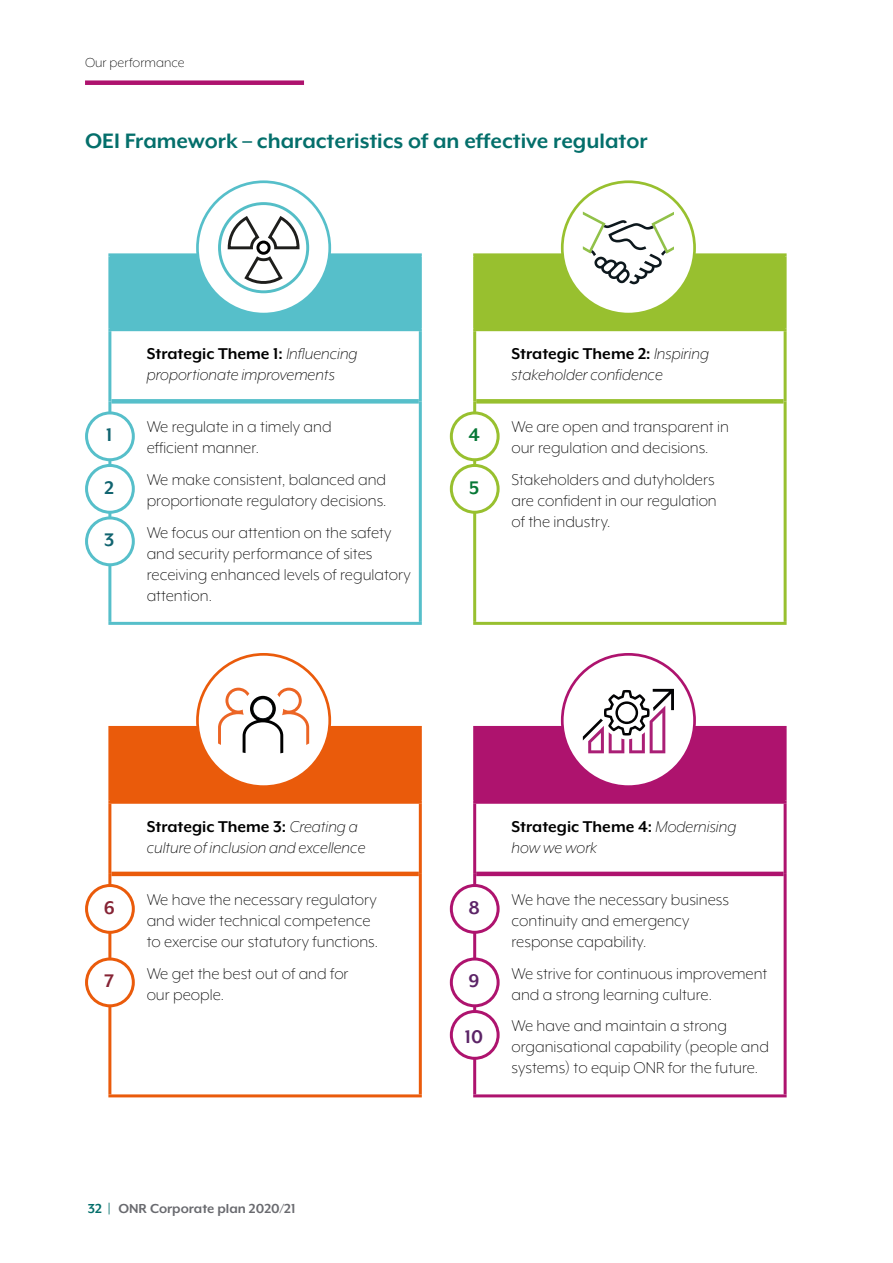
<style>
.page{position:relative;width:893px;height:1263px;background:#fff}
.page>*{position:absolute;margin:0;border:0;box-sizing:border-box;transform-origin:0 0}
.Diagram_heading{font:700 24px "Mr Eaves XL Mod OT";color:#046f6b}
.t1{font:700 21px "Mr Eaves XL Mod OT";color:#5c2467}
.t2{font:700 21px "Mr Eaves XL Mod OT";color:#116470}
.t3{font:700 21px "Mr Eaves XL Mod OT";color:#862435}
.t4{font:700 21px "Mr Eaves XL Mod OT";color:#067836}
.t5{font:300 18px/21px "Mr Eaves XL Mod OT";color:#000}
.t6{font:italic 300 18px/21px "Mr Eaves XL Mod OT";color:#000}
.t7{font:700 15px "Mr Eaves XL Mod OT";color:#696a6f}
.t8{font:300 15px "Mr Eaves XL Mod OT";color:#000}
.s1{font-weight:700;font-style:normal}
.s2{color:#046f6b}
</style>
<div class="page">
<div style="left:85px;top:80px;width:219px;height:5px;background:#ae136e"></div>
<div style="left:475px;top:255px;width:310px;height:75px;background:#98c02f"></div>
<hr style="left:473px;top:253px;width:314px;height:3px;background:#98c02f">
<hr style="left:473px;top:256px;width:3px;height:72px;background:#98c02f">
<hr style="left:784px;top:256px;width:3px;height:72px;background:#98c02f">
<hr style="left:473px;top:328px;width:314px;height:3px;background:#98c02f">
<hr style="left:473px;top:331px;width:3px;height:70px;background:#98c02f">
<hr style="left:784px;top:331px;width:3px;height:70px;background:#98c02f">
<hr style="left:473px;top:401px;width:3px;height:221px;background:#98c02f">
<hr style="left:784px;top:401px;width:3px;height:221px;background:#98c02f">
<hr style="left:473px;top:622px;width:314px;height:3px;background:#98c02f">
<div style="left:476px;top:399px;width:308px;height:5px;background:#98c02f"></div>
<div style="left:110px;top:255px;width:310px;height:75px;background:#56bfca"></div>
<hr style="left:108px;top:328px;width:314px;height:3px;background:#56bfca">
<div style="left:111px;top:399px;width:308px;height:5px;background:#56bfca"></div>
<hr style="left:108px;top:253px;width:314px;height:3px;background:#56bfca">
<hr style="left:108px;top:256px;width:3px;height:72px;background:#56bfca">
<hr style="left:419px;top:256px;width:3px;height:72px;background:#56bfca">
<hr style="left:108px;top:331px;width:3px;height:70px;background:#56bfca">
<hr style="left:419px;top:331px;width:3px;height:70px;background:#56bfca">
<hr style="left:108px;top:401px;width:3px;height:221px;background:#56bfca">
<hr style="left:419px;top:401px;width:3px;height:221px;background:#56bfca">
<hr style="left:108px;top:622px;width:314px;height:3px;background:#56bfca">
<div style="left:475px;top:727px;width:310px;height:75px;background:#ae136e"></div>
<hr style="left:473px;top:726px;width:314px;height:3px;background:#ae136e">
<hr style="left:473px;top:729px;width:3px;height:72px;background:#ae136e">
<hr style="left:784px;top:729px;width:3px;height:72px;background:#ae136e">
<hr style="left:473px;top:801px;width:314px;height:3px;background:#ae136e">
<hr style="left:473px;top:804px;width:3px;height:70px;background:#ae136e">
<hr style="left:784px;top:804px;width:3px;height:70px;background:#ae136e">
<hr style="left:473px;top:874px;width:3px;height:220px;background:#ae136e">
<hr style="left:784px;top:874px;width:3px;height:220px;background:#ae136e">
<hr style="left:473px;top:1094px;width:314px;height:3px;background:#ae136e">
<hr style="left:476px;top:872px;width:308px;height:4px;background:#ae136e">
<div style="left:110px;top:727px;width:310px;height:75px;background:#ea5b0b"></div>
<hr style="left:108px;top:726px;width:314px;height:3px;background:#ea5b0b">
<hr style="left:108px;top:729px;width:3px;height:72px;background:#ea5b0b">
<hr style="left:419px;top:729px;width:3px;height:72px;background:#ea5b0b">
<hr style="left:108px;top:801px;width:314px;height:3px;background:#ea5b0b">
<hr style="left:108px;top:804px;width:3px;height:70px;background:#ea5b0b">
<hr style="left:419px;top:804px;width:3px;height:70px;background:#ea5b0b">
<hr style="left:108px;top:874px;width:3px;height:220px;background:#ea5b0b">
<hr style="left:419px;top:874px;width:3px;height:220px;background:#ea5b0b">
<hr style="left:108px;top:1094px;width:314px;height:3px;background:#ea5b0b">
<hr style="left:111px;top:872px;width:308px;height:4px;background:#ea5b0b">
<div style="left:87px;top:413px;width:46px;height:47px;background:#fff;border-radius:50%"></div>
<div style="left:85px;top:411px;width:50px;height:50px;border:3px solid #56bfca;border-radius:50%"></div>
<div style="left:87px;top:885px;width:46px;height:47px;background:#fff;border-radius:50%"></div>
<div style="left:85px;top:884px;width:50px;height:50px;border:3px solid #ea5b0b;border-radius:50%"></div>
<div style="left:451px;top:885px;width:47px;height:47px;background:#fff;border-radius:50%"></div>
<div style="left:450px;top:884px;width:50px;height:50px;border:3px solid #ae136e;border-radius:50%"></div>
<div style="left:451px;top:413px;width:47px;height:47px;background:#fff;border-radius:50%"></div>
<div style="left:450px;top:411px;width:50px;height:50px;border:3px solid #98c02f;border-radius:50%"></div>
<div style="left:87px;top:465px;width:46px;height:47px;background:#fff;border-radius:50%"></div>
<div style="left:85px;top:464px;width:50px;height:50px;border:3px solid #56bfca;border-radius:50%"></div>
<div style="left:87px;top:959px;width:46px;height:47px;background:#fff;border-radius:50%"></div>
<div style="left:85px;top:957px;width:50px;height:50px;border:3px solid #ea5b0b;border-radius:50%"></div>
<div style="left:451px;top:959px;width:47px;height:47px;background:#fff;border-radius:50%"></div>
<div style="left:450px;top:957px;width:50px;height:50px;border:3px solid #ae136e;border-radius:50%"></div>
<div style="left:451px;top:465px;width:47px;height:47px;background:#fff;border-radius:50%"></div>
<div style="left:450px;top:464px;width:50px;height:50px;border:3px solid #98c02f;border-radius:50%"></div>
<div style="left:87px;top:518px;width:46px;height:47px;background:#fff;border-radius:50%"></div>
<div style="left:85px;top:516px;width:50px;height:50px;border:3px solid #56bfca;border-radius:50%"></div>
<div style="left:451px;top:1011px;width:47px;height:47px;background:#fff;border-radius:50%"></div>
<div style="left:450px;top:1010px;width:50px;height:50px;border:3px solid #ae136e;border-radius:50%"></div>
<div style="left:562px;top:182px;width:133px;height:132px;background:#fff;border-radius:50%"></div>
<div style="left:561px;top:180px;width:135px;height:135px;border:3px solid #98c02f;border-radius:50%"></div>
<div style="left:197px;top:182px;width:133px;height:132px;background:#fff;border-radius:50%"></div>
<div style="left:196px;top:180px;width:135px;height:135px;border:3px solid #56bfca;border-radius:50%"></div>
<div style="left:562px;top:654px;width:133px;height:133px;background:#fff;border-radius:50%"></div>
<div style="left:561px;top:653px;width:135px;height:135px;border:3px solid #ae136e;border-radius:50%"></div>
<div style="left:197px;top:654px;width:133px;height:133px;background:#fff;border-radius:50%"></div>
<div style="left:196px;top:653px;width:135px;height:135px;border:3px solid #ea5b0b;border-radius:50%"></div>
<svg style="left:583px;top:212px;width:91px;height:72px"></svg>
<div style="left:218px;top:202px;width:91px;height:91px;border:3px solid #54bec7;border-radius:50%"></div>
<svg style="left:226px;top:214px;width:75px;height:70px"></svg>
<svg style="left:218px;top:688px;width:91px;height:65px"></svg>
<svg style="left:583px;top:689px;width:91px;height:64px"></svg>
<p class="t8" style="left:85px;top:55px;width:101px">Our performance</p>
<p class="Diagram_heading" style="left:85px;top:129px;width:564px">OEI Framework – characteristics of an effective regulator</p>
<p class="t2" style="left:106px;top:424px;width:8px">1</p>
<p class="t2" style="left:104px;top:477px;width:11px">2</p>
<p class="t2" style="left:104px;top:529px;width:12px">3</p>
<p class="t6" style="left:147px;top:343px;width:212px"><span class="s1">Strategic Theme 1:</span> Influencing proportionate improvements</p>
<p class="t5" style="left:147px;top:417px;width:186px">We regulate in a timely and efficient manner.</p>
<p class="t5" style="left:147px;top:469px;width:241px">We make consistent, balanced and proportionate regulatory decisions.</p>
<p class="t5" style="left:147px;top:522px;width:266px">We focus our attention on the safety and security performance of sites receiving enhanced levels of regulatory attention.</p>
<p class="t4" style="left:468px;top:424px;width:13px">4</p>
<p class="t4" style="left:469px;top:477px;width:12px">5</p>
<p class="t6" style="left:511px;top:343px;width:199px"><span class="s1">Strategic Theme 2:</span> Inspiring stakeholder confidence</p>
<p class="t5" style="left:511px;top:417px;width:219px">We are open and transparent in our regulation and decisions.</p>
<p class="t5" style="left:511px;top:469px;width:207px;text-align:justify">Stakeholders and dutyholders are confident in our regulation of the industry.</p>
<p class="t6" style="left:147px;top:816px;width:220px"><span class="s1">Strategic Theme 3:</span> Creating a culture of inclusion and excellence</p>
<p class="t5" style="left:147px;top:889px;width:233px">We have the necessary regulatory and wider technical competence to exercise our statutory functions.</p>
<p class="t5" style="left:147px;top:963px;width:203px">We get the best out of and for our people.</p>
<p class="t3" style="left:104px;top:897px;width:13px">6</p>
<p class="t1" style="left:468px;top:897px;width:13px">8</p>
<p class="t3" style="left:104px;top:970px;width:11px">7</p>
<p class="t1" style="left:469px;top:970px;width:13px">9</p>
<p class="t1" style="left:465px;top:1026px;width:20px">10</p>
<p class="t6" style="left:511px;top:816px;width:226px"><span class="s1">Strategic Theme 4:</span> Modernising how we work</p>
<p class="t5" style="left:511px;top:889px;width:219px">We have the necessary business continuity and emergency response capability.</p>
<p class="t5" style="left:511px;top:963px;width:257px">We strive for continuous improvement and a strong learning culture.</p>
<p class="t5" style="left:511px;top:1015px;width:259px">We have and maintain a strong organisational capability (people and systems) to equip ONR for the future.</p>
<p class="t7" style="left:88px;top:1201px;width:209px"><span class="s2">32 |</span> ONR Corporate plan 2020/21</p>
</div>
